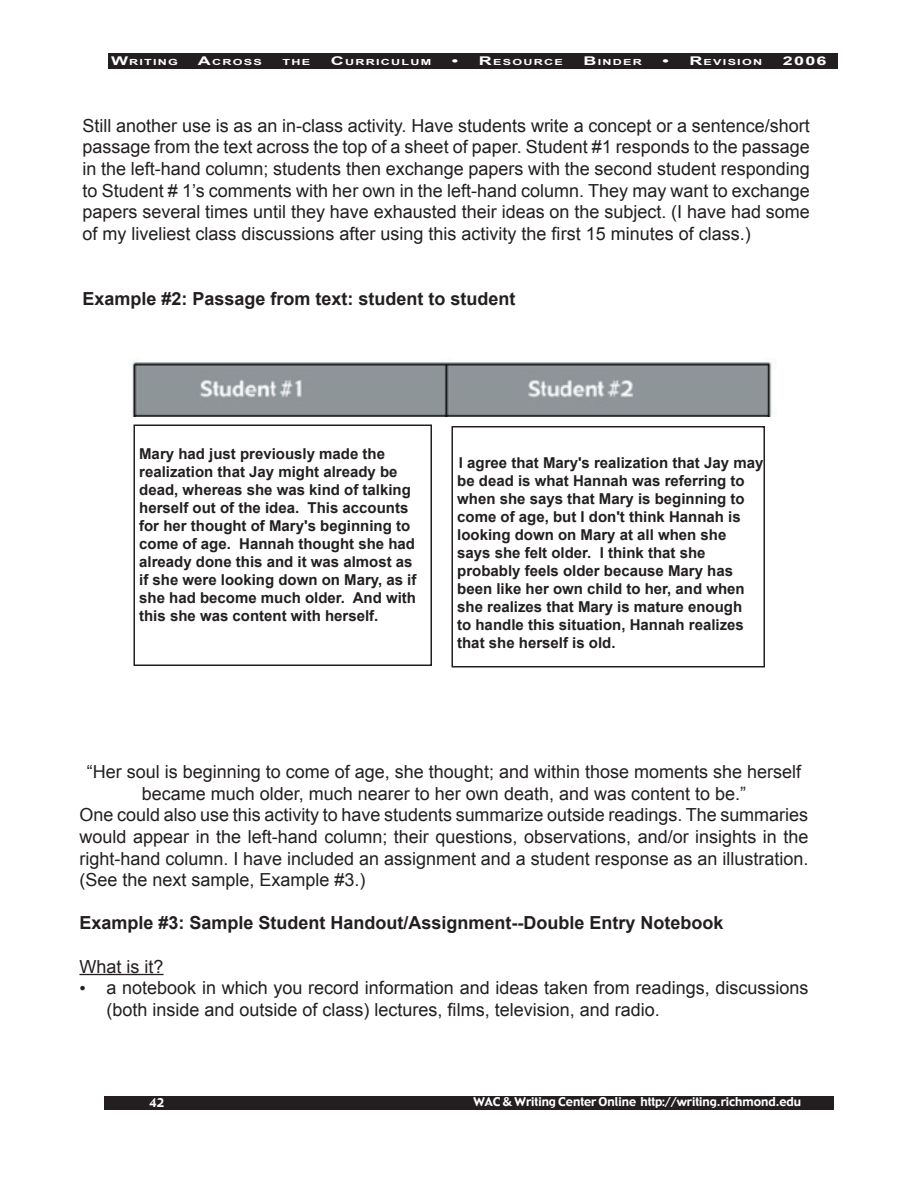
<style>
.page{position:relative;width:918px;height:1188px;background:#fff}
.page>*{position:absolute;margin:0;border:0;box-sizing:border-box;transform-origin:0 0}
.Body_text{font:18px/21.6px "Arial";color:#231f20;text-align:justify}
.Hanging_indent{font:18px/21.6px "Arial";color:#231f20}
.Bold_Body{font:700 18px "Arial";color:#231f20}
.t1{font:700 15px "Arial";color:#231f20}
.t2{font:12px "Gadget";color:#fff}
.t3{font:700 12px "Arial";color:#fff;scale:1.5 1}
.t4{font:700 8.4px "Arial";letter-spacing:.1em;color:#fff;scale:1.5 1}
.s1{font-size:12px}
.s2{font-family:"Times New Roman"}
</style>
<div class="page">
<div style="left:108px;top:54px;width:730px;height:15px;background:#231f20"></div>
<div style="left:104px;top:1096px;width:730px;height:14px;background:#231f20"></div>
<hr style="left:80px;top:974px;width:84px;height:1px;background:#231f20">
<img style="left:132px;top:362px;width:640px;height:55px">
<div style="left:134px;top:424px;width:298px;height:242px;border:2px solid #231f20"></div>
<div style="left:452px;top:426px;width:313px;height:242px;border:2px solid #231f20"></div>
<p class="t4" style="left:111px;top:57px;width:46px"><span class="s1">W</span>RITING</p>
<p class="t4" style="left:198px;top:57px;width:44px"><span class="s1">A</span>CROSS</p>
<p class="t4" style="left:283px;top:57px;width:20px">THE</p>
<p class="t4" style="left:331px;top:57px;width:69px"><span class="s1">C</span>URRICULUM</p>
<p class="t4" style="left:452px;top:57px;width:75px"><span class="s1">• R</span>ESOURCE</p>
<p class="t4" style="left:583px;top:57px;width:40px"><span class="s1">B</span>INDER</p>
<p class="t4" style="left:662px;top:57px;width:68px"><span class="s1">• R</span>EVISION</p>
<p class="t3" style="left:783px;top:54px;width:31px">2006</p>
<p class="Body_text" style="left:82px;top:115px;width:729px">Still another use is as an in-class activity. Have students write a concept or a sentence/short passage from the text across the top of a sheet of paper. Student #1 responds to the passage in the left-hand column; students then exchange papers with the second student responding to Student # 1’s comments with her own in the left-hand column. They may want to exchange papers several times until they have exhausted their ideas on the subject. (I have had some of my liveliest class discussions after using this activity the first 15 minutes of class.)</p>
<p class="Bold_Body" style="left:82px;top:288px;width:435px">Example #2: Passage from text: student to student</p>
<p class="t1" style="left:139px;top:446px;width:247px">Mary had just previously made the</p>
<p class="t1" style="left:139px;top:464px;width:260px">realization that Jay might already be</p>
<p class="t1" style="left:139px;top:482px;width:273px">dead, whereas she was kind of talking</p>
<p class="t1" style="left:139px;top:500px;width:271px">herself out of the idea. This accounts</p>
<p class="t1" style="left:139px;top:518px;width:273px">for her thought of Mary's beginning to</p>
<p class="t1" style="left:139px;top:536px;width:277px">come of age. Hannah thought she had</p>
<p class="t1" style="left:139px;top:554px;width:275px">already done this and it was almost as</p>
<p class="t1" style="left:139px;top:572px;width:279px">if she were looking down on Mary, as if</p>
<p class="t1" style="left:139px;top:590px;width:278px">she had become much older. And with</p>
<p class="t1" style="left:139px;top:608px;width:241px">this she was content with herself.</p>
<p class="t1" style="left:459px;top:454px;width:306px">I agree that Mary's realization that Jay may</p>
<p class="t1" style="left:457px;top:472px;width:289px">be dead is what Hannah was referring to</p>
<p class="t1" style="left:457px;top:490px;width:289px">when she says that Mary is beginning to</p>
<p class="t1" style="left:457px;top:508px;width:285px">come of age, but I don't think Hannah is</p>
<p class="t1" style="left:457px;top:526px;width:271px">looking down on Mary at all when she</p>
<p class="t1" style="left:457px;top:544px;width:250px">says she felt older. I think that she</p>
<p class="t1" style="left:457px;top:562px;width:277px">probably feels older because Mary has</p>
<p class="t1" style="left:457px;top:580px;width:289px">been like her own child to her, and when</p>
<p class="t1" style="left:457px;top:598px;width:287px">she realizes that Mary is mature enough</p>
<p class="t1" style="left:457px;top:616px;width:288px">to handle this situation, Hannah realizes</p>
<p class="t1" style="left:457px;top:634px;width:160px">that she herself is old.</p>
<p class="Body_text" style="left:87px;top:761px;width:716px;text-align:center">“Her soul is beginning to come of age, she thought; and within those moments she herself became much older, much nearer to her own death, and was content to be.”</p>
<p class="Body_text" style="left:80px;top:804px;width:730px">One could also use this activity to have students summarize outside readings. The summaries would appear in the left-hand column; their questions, observations, and/or insights in the right-hand column. I have included an assignment and a student response as an illustration. (See the next sample, Example #3.)</p>
<p class="Bold_Body" style="left:80px;top:913px;width:646px">Example #3: Sample Student Handout/Assignment--Double Entry Notebook</p>
<p class="Body_text" style="left:80px;top:955px;width:86px">What is it?</p>
<p class="Hanging_indent" style="left:106px;top:977px;width:703px;text-indent:-27px"><span class="s2">•</span> a notebook in which you record information and ideas taken from readings, discussions (both inside and outside of class) lectures, films, television, and radio.</p>
<p class="t2" style="left:149px;top:1095px;width:16px">42</p>
<p class="t2" style="left:473px;top:1094px;width:329px">WAC &amp; Writing Center Online http://writing.richmond.edu</p>
</div>
